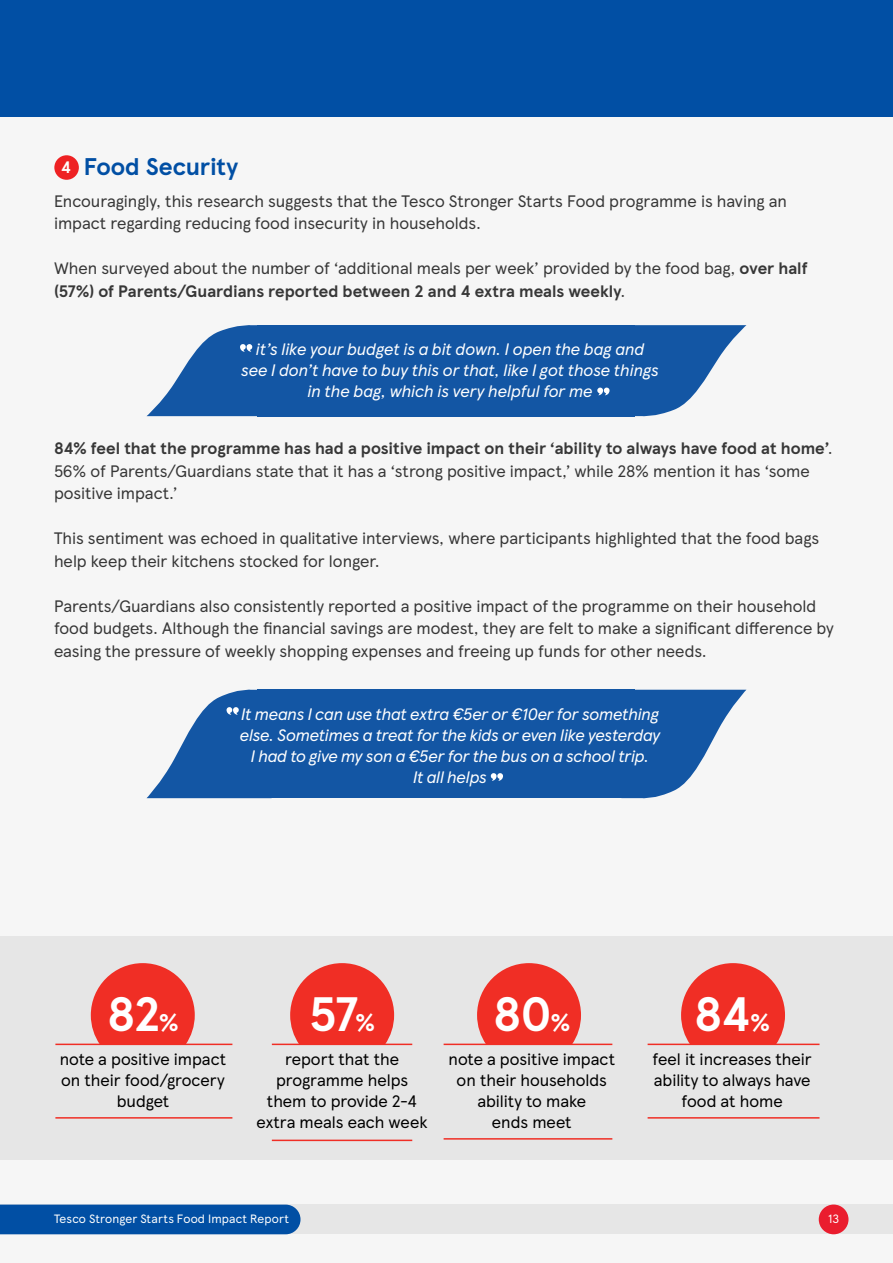
<style>
.page{position:relative;width:893px;height:1263px;background:#f6f6f6}
.page>*{position:absolute;margin:0;border:0;box-sizing:border-box;transform-origin:0 0}
.t1{font:700 48px "TESCO Modern";letter-spacing:-.025em;color:#fff}
.Heading_Body_Text{font:700 24px "TESCO Modern";letter-spacing:-.005em;color:#014fa4}
.t2{font:16.5px/22.5px "TESCO Modern";letter-spacing:-.005em;color:#373737}
.Heading_Body_Text-2{font:italic 16.5px "TESCO Modern";letter-spacing:-.005em;color:#fff}
.t3{font:16.5px/21px "TESCO Modern";letter-spacing:-.005em;color:#000;text-align:center}
.t4{font:700 16.5px "TESCO Modern";color:#fff}
.t5{font:12px "TESCO Modern";letter-spacing:.01em;color:#fff}
.s1{font-weight:700}
.s2{font-size:24px}
</style>
<div class="page">
<div style="left:0;top:1204px;width:893px;height:30px;background:#e6e6e6"></div>
<div style="left:819px;top:1204px;width:29px;height:30px;background:#ea1d2e;border-radius:50%"></div>
<div style="left:0;top:1204px;width:300px;height:30px;background:#014fa4"></div>
<div style="left:0;top:0;width:893px;height:117px;background:#014fa4"></div>
<div style="left:54px;top:155px;width:25px;height:25px;background:#ee2123;border-radius:50%"></div>
<div style="left:0;top:936px;width:893px;height:224px;background:#e6e6e6"></div>
<svg style="left:290px;top:963px;width:104px;height:80px;background:#ee4b43"></svg>
<hr style="left:272px;top:1043px;width:140px;height:2px;background:#f02e25">
<hr style="left:272px;top:1139px;width:140px;height:2px;background:#f02e25">
<svg style="left:477px;top:963px;width:104px;height:80px;background:#ee4b43"></svg>
<hr style="left:444px;top:1043px;width:168px;height:2px;background:#f02e25">
<hr style="left:444px;top:1138px;width:168px;height:1px;background:#f02e25">
<svg style="left:91px;top:963px;width:104px;height:80px;background:#ee4b43"></svg>
<hr style="left:55px;top:1043px;width:177px;height:2px;background:#f02e25">
<hr style="left:55px;top:1117px;width:177px;height:1px;background:#f02e25">
<svg style="left:681px;top:963px;width:104px;height:80px;background:#ee4b43"></svg>
<hr style="left:648px;top:1043px;width:171px;height:2px;background:#f02e25">
<hr style="left:648px;top:1117px;width:171px;height:1px;background:#f02e25">
<div style="left:257px;top:325px;width:378px;height:91px;background:#1356a4"></div>
<svg style="left:621px;top:325px;width:125px;height:92px"></svg>
<svg style="left:147px;top:325px;width:110px;height:91px"></svg>
<svg style="left:597px;top:387px;width:13px;height:8px"></svg>
<div style="left:257px;top:690px;width:378px;height:108px;background:#1356a4"></div>
<svg style="left:621px;top:690px;width:125px;height:109px"></svg>
<svg style="left:147px;top:689px;width:125px;height:109px"></svg>
<svg style="left:490px;top:773px;width:13px;height:8px"></svg>
<p class="Heading_Body_Text" style="left:84px;top:149px;width:156px">Food Security</p>
<p class="t2" style="left:54px;top:189px;width:734px">Encouragingly, this research suggests that the Tesco Stronger Starts Food programme is having an impact regarding reducing food insecurity in households.</p>
<p class="t2" style="left:54px;top:256px;width:755px">When surveyed about the number of ‘additional meals per week’ provided by the food bag, <span class="s1">over half (57%) of Parents/Guardians reported between 2 and 4 extra meals weekly</span>.</p>
<p class="t4" style="left:61px;top:154px;width:11px">4</p>
<p class="Heading_Body_Text-2" style="left:256px;top:337px;width:390px">it’s like your budget is a bit down. I open the bag and</p>
<p class="Heading_Body_Text-2" style="left:241px;top:358px;width:419px">see I don’t have to buy this or that, like I got those things</p>
<p class="Heading_Body_Text-2" style="left:308px;top:379px;width:286px">in the bag, which is very helpful for me</p>
<p class="t2" style="left:54px;top:436px;width:780px"><span class="s1">84% feel that the programme has had a positive impact on their ‘ability to always have food at home’</span>.<br>56% of Parents/Guardians state that it has a ‘strong positive impact,’ while 28% mention it has ‘some positive impact.’</p>
<p class="t2" style="left:54px;top:526px;width:767px">This sentiment was echoed in qualitative interviews, where participants highlighted that the food bags help keep their kitchens stocked for longer.</p>
<p class="t2" style="left:54px;top:594px;width:781px">Parents/Guardians also consistently reported a positive impact of the programme on their household food budgets. Although the financial savings are modest, they are felt to make a significant difference by easing the pressure of weekly shopping expenses and freeing up funds for other needs.</p>
<p class="Heading_Body_Text-2" style="left:241px;top:701px;width:419px">It means I can use that extra €5er or €10er for something</p>
<p class="Heading_Body_Text-2" style="left:240px;top:722px;width:422px">else. Sometimes a treat for the kids or even like yesterday</p>
<p class="Heading_Body_Text-2" style="left:251px;top:743px;width:400px">I had to give my son a €5er for the bus on a school trip.</p>
<p class="Heading_Body_Text-2" style="left:413px;top:764px;width:75px">It all helps</p>
<p class="t1" style="left:107px;top:977px;width:73px">82<span class="s2">%</span></p>
<p class="t3" style="left:60px;top:1048px;width:168px">note a positive impact</p>
<p class="t3" style="left:61px;top:1069px;width:165px">on their food/grocery budget</p>
<p class="t1" style="left:309px;top:977px;width:68px">57<span class="s2">%</span></p>
<p class="t3" style="left:276px;top:1048px;width:134px">report that the programme helps</p>
<p class="t3" style="left:267px;top:1090px;width:152px">them to provide 2-4</p>
<p class="t3" style="left:257px;top:1111px;width:172px">extra meals each week</p>
<p class="t1" style="left:493px;top:977px;width:79px">80<span class="s2">%</span></p>
<p class="t3" style="left:448px;top:1048px;width:168px">note a positive impact</p>
<p class="t3" style="left:457px;top:1069px;width:152px">on their households ability to make</p>
<p class="t3" style="left:492px;top:1111px;width:81px">ends meet</p>
<p class="t1" style="left:694px;top:977px;width:77px">84<span class="s2">%</span></p>
<p class="t3" style="left:653px;top:1048px;width:161px">feel it increases their</p>
<p class="t3" style="left:654px;top:1069px;width:158px">ability to always have</p>
<p class="t3" style="left:682px;top:1090px;width:103px">food at home</p>
<p class="t5" style="left:54px;top:1210px;width:237px">Tesco Stronger Starts Food Impact Report</p>
<p class="t5" style="left:828px;top:1210px;width:13px">13</p>
</div>
